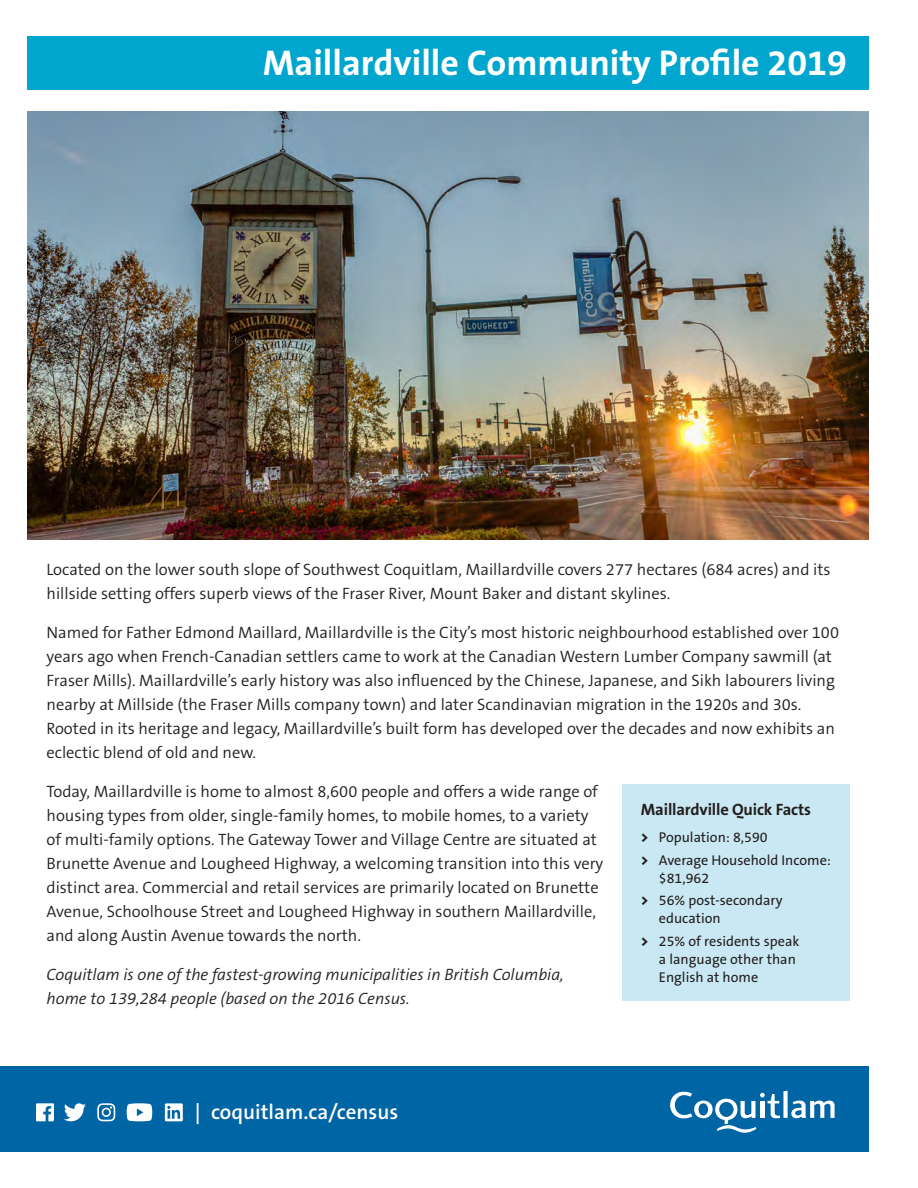
<style>
.page{position:relative;width:918px;height:1188px;background:#fff}
.page>*{position:absolute;margin:0;border:0;box-sizing:border-box;transform-origin:0 0}
.HEADER_-_WHITE_ON_BL{font:700 36px "The Sans B7";color:#fff}
.t1{font:600 21px "The Sans B6";color:#fff}
.t2{font:300 16.5px/24px "The Sans B4";color:#231f20}
.front_page_body_info{font:italic 300 16.5px/24px "The Sans B4";color:#231f20}
.HEADER_SUB{font:700 16.5px "The Sans B7";letter-spacing:-.01em;color:#231f20}
.t3{font:14.25px/18px "The Sans B5 Plain";color:#231f20}
.s1{font-family:"The Sans B8";font-weight:800}
</style>
<div class="page">
<img style="left:27px;top:111px;width:841px;height:429px">
<div style="left:27px;top:36px;width:841px;height:54px;background:#00a6ce"></div>
<div style="left:0;top:1066px;width:868px;height:86px;background:#0065a4"></div>
<svg style="left:670px;top:1091px;width:165px;height:42px"></svg>
<svg style="left:64px;top:1103px;width:22px;height:18px"></svg>
<svg style="left:36px;top:1103px;width:18px;height:18px"></svg>
<svg style="left:127px;top:1103px;width:25px;height:18px"></svg>
<svg style="left:97px;top:1103px;width:18px;height:18px"></svg>
<svg style="left:165px;top:1103px;width:19px;height:18px"></svg>
<div style="left:623px;top:785px;width:227px;height:216px;background:#cae8f3"></div>
<p class="HEADER_-_WHITE_ON_BL" style="left:263px;top:44px;width:586px">Maillardville Community Profile 2019</p>
<p class="t2" style="left:46px;top:558px;width:786px">Located on the lower south slope of Southwest Coquitlam, Maillardville covers 277 hectares (684 acres) and its hillside setting offers superb views of the Fraser River, Mount Baker and distant skylines.</p>
<p class="t2" style="left:46px;top:621px;width:794px">Named for Father Edmond Maillard, Maillardville is the City’s most historic neighbourhood established over 100 years ago when French-Canadian settlers came to work at the Canadian Western Lumber Company sawmill (at Fraser Mills). Maillardville’s early history was also influenced by the Chinese, Japanese, and Sikh labourers living nearby at Millside (the Fraser Mills company town) and later Scandinavian migration in the 1920s and 30s.<br>Rooted in its heritage and legacy, Maillardville’s built form has developed over the decades and now exhibits an eclectic blend of old and new.</p>
<p class="t2" style="left:46px;top:780px;width:558px">Today, Maillardville is home to almost 8,600 people and offers a wide range of housing types from older, single-family homes, to mobile homes, to a variety of multi-family options. The Gateway Tower and Village Centre are situated at Brunette Avenue and Lougheed Highway, a welcoming transition into this very distinct area. Commercial and retail services are primarily located on Brunette Avenue, Schoolhouse Street and Lougheed Highway in southern Maillardville, and along Austin Avenue towards the north.</p>
<p class="front_page_body_info" style="left:46px;top:963px;width:519px">Coquitlam is one of the fastest-growing municipalities in British Columbia, home to 139,284 people (based on the 2016 Census.</p>
<p class="HEADER_SUB" style="left:641px;top:801px;width:172px">Maillardville Quick Facts</p>
<p class="t3" style="left:641px;top:829px;width:128px"><span class="s1">&gt;</span> Population: 8,590</p>
<p class="t3" style="left:659px;top:851px;width:174px;text-indent:-18px"><span class="s1">&gt;</span> Average Household Income: $81,962</p>
<p class="t3" style="left:659px;top:892px;width:125px;text-indent:-18px"><span class="s1">&gt;</span> 56% post-secondary education</p>
<p class="t3" style="left:659px;top:932px;width:142px;text-indent:-18px"><span class="s1">&gt;</span> 25% of residents speak a language other than<br>English at home</p>
<p class="t1" style="left:195px;top:1101px;width:205px">| coquitlam.ca/census</p>
</div>
